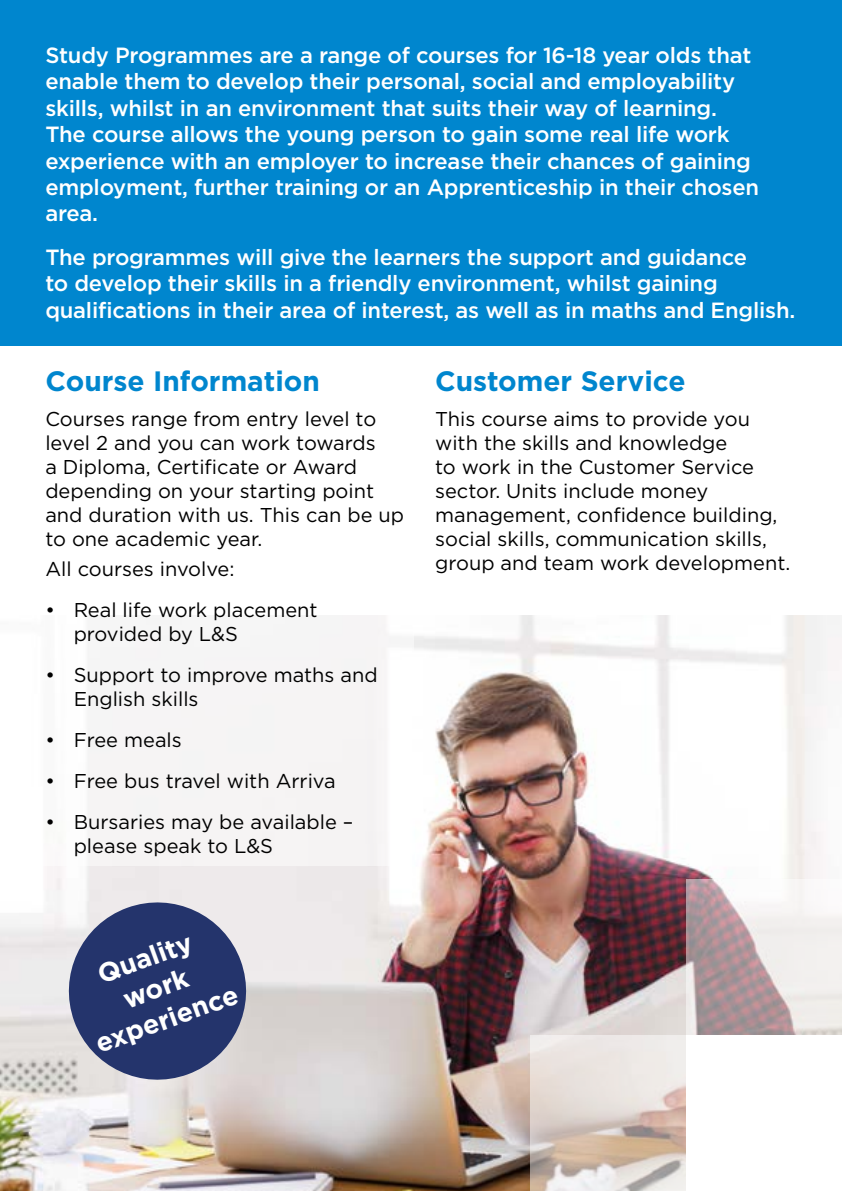
<style>
.page{position:relative;width:842px;height:1191px;background:#fff}
.page>*{position:absolute;margin:0;border:0;box-sizing:border-box;transform-origin:0 0}
.t1{font:700 28px "Gotham";color:#0086ce}
.t2{font:700 26.8px/32.2px "Gotham";color:#fff;text-align:center}
.t3{font:500 22px/26.4px "Gotham";letter-spacing:-.01em;color:#fff}
.t4{font:20px/24px "Gotham";color:#000}
</style>
<div class="page">
<img style="left:0;top:615px;width:842px;height:576px">
<div style="left:0;top:615px;width:414px;height:251px;background:#f6f4f5"></div>
<div style="left:0;top:0;width:842px;height:346px;background:#0086ce"></div>
<svg style="left:58px;top:891px;width:199px;height:200px;background:#6e7799"></svg>
<div style="left:686px;top:1035px;width:156px;height:156px;background:#fff"></div>
<svg style="left:686px;top:879px;width:156px;height:156px"></svg>
<svg style="left:530px;top:1035px;width:156px;height:156px;background:#ddd1ca"></svg>
<p class="t3" style="left:45px;top:42px;width:715px">Study Programmes are a range of courses for 16-18 year olds that enable them to develop their personal, social and employability skills, whilst in an environment that suits their way of learning.<br>The course allows the young person to gain some real life work experience with an employer to increase their chances of gaining employment, further training or an Apprenticeship in their chosen area.</p>
<p class="t3" style="left:45px;top:243px;width:751px">The programmes will give the learners the support and guidance<br>to develop their skills in a friendly environment, whilst gaining qualifications in their area of interest, as well as in maths and English.</p>
<h1 class="t1" style="left:45px;top:362px;width:276px">Course Information</h1>
<p class="t4" style="left:45px;top:407px;width:360px">Courses range from entry level to level 2 and you can work towards<br>a Diploma, Certificate or Award depending on your starting point and duration with us. This can be up to one academic year.</p>
<p class="t4" style="left:45px;top:556px;width:191px">All courses involve:</p>
<p class="t4" style="left:74px;top:597px;width:245px;text-indent:-28px">• Real life work placement provided by L&amp;S</p>
<p class="t4" style="left:74px;top:662px;width:306px;text-indent:-28px">• Support to improve maths and<br>English skills</p>
<p class="t4" style="left:45px;top:727px;width:138px">• Free meals</p>
<p class="t4" style="left:45px;top:768px;width:292px">• Free bus travel with Arriva</p>
<p class="t4" style="left:74px;top:809px;width:281px;text-indent:-28px">• Bursaries may be available – please speak to L&amp;S</p>
<h2 class="t2" style="left:69px;top:968px;width:151px;rotate:-20deg">Quality work experience</h2>
<h1 class="t1" style="left:435px;top:362px;width:252px">Customer Service</h1>
<p class="t4" style="left:435px;top:407px;width:357px">This course aims to provide you with the skills and knowledge<br>to work in the Customer Service sector. Units include money management, confidence building, social skills, communication skills, group and team work development.</p>
</div>
